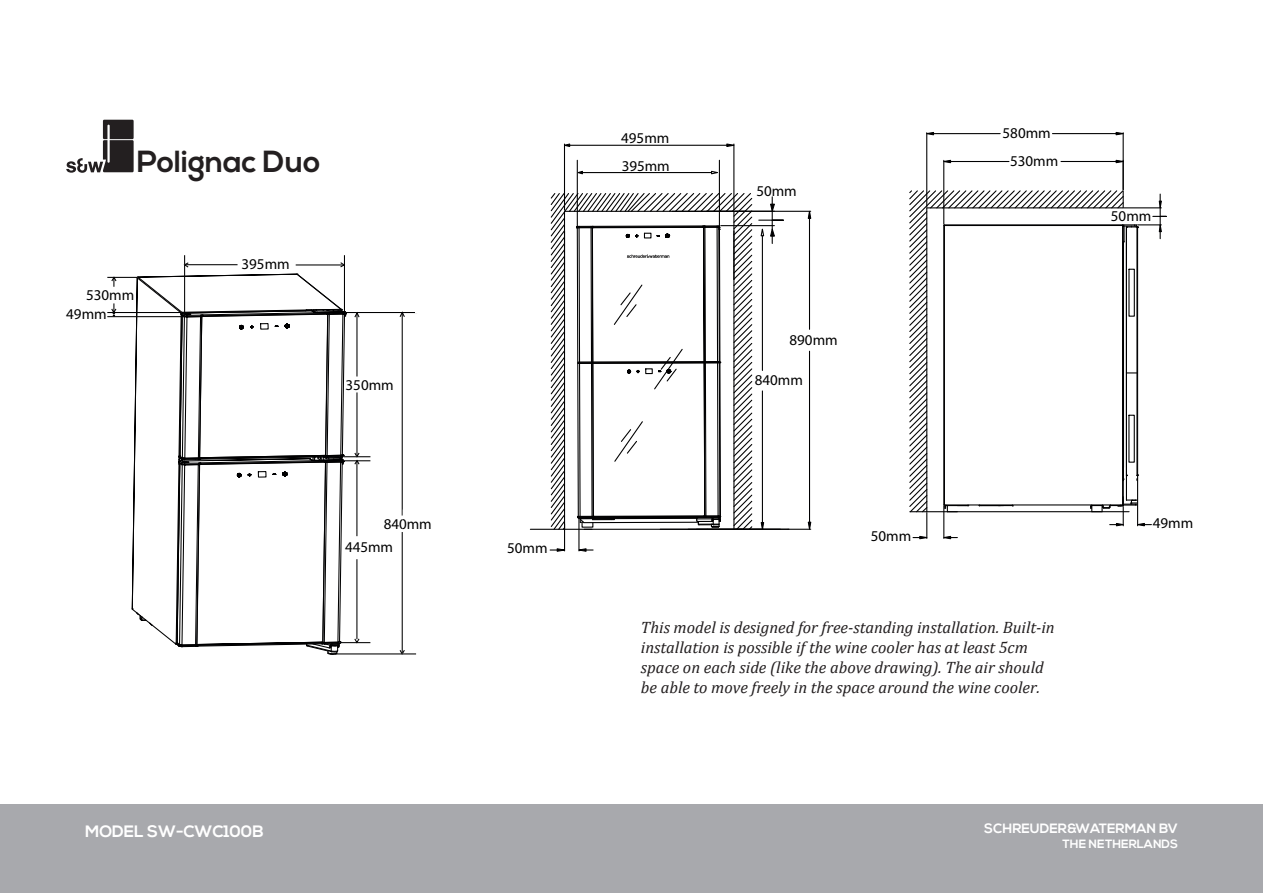
<style>
.page{position:relative;width:1263px;height:893px;background:#fff}
.page>*{position:absolute;margin:0;border:0;box-sizing:border-box;transform-origin:0 0}
.t1{font:700 30.45px "Nexa";color:#231f20}
.t2{font:italic 16.5px/19.8px "Cambria";color:#231f20}
.t3{font:700 16.5px "Nexa";color:#fff}
.t4{font:15px/18.9px "Myriad Pro";color:#000001}
.t5{font:700 13.5px "Nexa";color:#fff}
.t6{font:700 12px "Nexa";color:#fff}
</style>
<div class="page">
<div style="left:0;top:804px;width:1263px;height:89px;background:#a8a9ad"></div>
<hr style="left:107px;top:277px;width:30px;height:1px;background:#000001">
<hr style="left:107px;top:312px;width:74px;height:1px;background:#000001">
<svg style="left:110px;top:276px;width:7px;height:11px"></svg>
<hr style="left:107px;top:316px;width:78px;height:1px;background:#000001">
<svg style="left:110px;top:303px;width:7px;height:15px"></svg>
<hr style="left:345px;top:312px;width:72px;height:1px;background:#000001">
<hr style="left:184px;top:255px;width:1px;height:62px;background:#000001">
<hr style="left:344px;top:255px;width:1px;height:57px;background:#000001">
<svg style="left:66px;top:120px;width:68px;height:53px"></svg>
<svg style="left:131px;top:261px;width:285px;height:394px"></svg>
<hr style="left:335px;top:653px;width:81px;height:1px;background:#000001">
<hr style="left:402px;top:532px;width:1px;height:122px;background:#000001">
<hr style="left:530px;top:529px;width:250px;height:1px;background:#000001">
<hr style="left:735px;top:211px;width:76px;height:1px;background:#000001">
<hr style="left:735px;top:529px;width:76px;height:1px;background:#000001">
<hr style="left:809px;top:218px;width:1px;height:111px;background:#000001">
<hr style="left:809px;top:351px;width:1px;height:171px;background:#000001">
<svg style="left:807px;top:210px;width:5px;height:10px"></svg>
<svg style="left:807px;top:521px;width:5px;height:9px"></svg>
<hr style="left:943px;top:160px;width:1px;height:64px;background:#000001">
<hr style="left:950px;top:161px;width:59px;height:1px;background:#000001">
<hr style="left:1061px;top:161px;width:58px;height:1px;background:#000001">
<svg style="left:943px;top:159px;width:9px;height:5px"></svg>
<svg style="left:1115px;top:159px;width:7px;height:5px"></svg>
<hr style="left:1122px;top:133px;width:2px;height:57px;background:#000001">
<hr style="left:926px;top:133px;width:1px;height:74px;background:#000001">
<hr style="left:1052px;top:133px;width:67px;height:1px;background:#000001">
<hr style="left:933px;top:133px;width:67px;height:1px;background:#000001">
<svg style="left:1115px;top:132px;width:9px;height:4px"></svg>
<svg style="left:926px;top:132px;width:9px;height:4px"></svg>
<hr style="left:762px;top:236px;width:1px;height:134px;background:#000001">
<hr style="left:762px;top:391px;width:1px;height:132px;background:#000001">
<svg style="left:760px;top:521px;width:5px;height:8px"></svg>
<hr style="left:721px;top:225px;width:53px;height:1px;background:#000001">
<svg style="left:759px;top:197px;width:24px;height:46px"></svg>
<svg style="left:909px;top:189px;width:257px;height:351px"></svg>
<div style="left:1128px;top:415px;width:7px;height:48px;border:1px solid #000001"></div>
<svg style="left:550px;top:143px;width:203px;height:409px"></svg>
<h1 class="t1" style="left:137px;top:144px;width:185px">Polignac Duo</h1>
<p class="t4" style="left:66px;top:285px;width:70px;text-indent:20px">530mm<br>49mm</p>
<p class="t4" style="left:242px;top:254px;width:50px">395mm</p>
<p class="t4" style="left:346px;top:376px;width:50px">350mm</p>
<p class="t4" style="left:384px;top:515px;width:50px">840mm</p>
<p class="t4" style="left:345px;top:538px;width:50px">445mm</p>
<p class="t4" style="left:507px;top:538px;width:42px">50mm</p>
<p class="t4" style="left:621px;top:128px;width:50px">495mm</p>
<p class="t4" style="left:622px;top:156px;width:50px">395mm</p>
<p class="t4" style="left:756px;top:181px;width:42px">50mm</p>
<p class="t4" style="left:789px;top:330px;width:50px">890mm</p>
<p class="t4" style="left:755px;top:370px;width:50px">840mm</p>
<p class="t4" style="left:871px;top:526px;width:42px">50mm</p>
<p class="t4" style="left:1002px;top:124px;width:50px">580mm</p>
<p class="t4" style="left:1010px;top:151px;width:50px">530mm</p>
<p class="t2" style="left:641px;top:617px;width:415px">This model is designed for free-standing installation. Built-in installation is possible if the wine cooler has at least 5cm space on each side (like the above drawing). The air should be able to move freely in the space around the wine cooler.</p>
<p class="t4" style="left:1111px;top:206px;width:42px">50mm</p>
<p class="t4" style="left:1153px;top:513px;width:42px">49mm</p>
<p class="t3" style="left:85px;top:822px;width:180px">MODEL SW-CWC100B</p>
<p class="t5" style="left:984px;top:821px;width:195px">SCHREUDER&amp;WATERMAN BV</p>
<p class="t6" style="left:1062px;top:837px;width:117px">THE NETHERLANDS</p>
</div>
